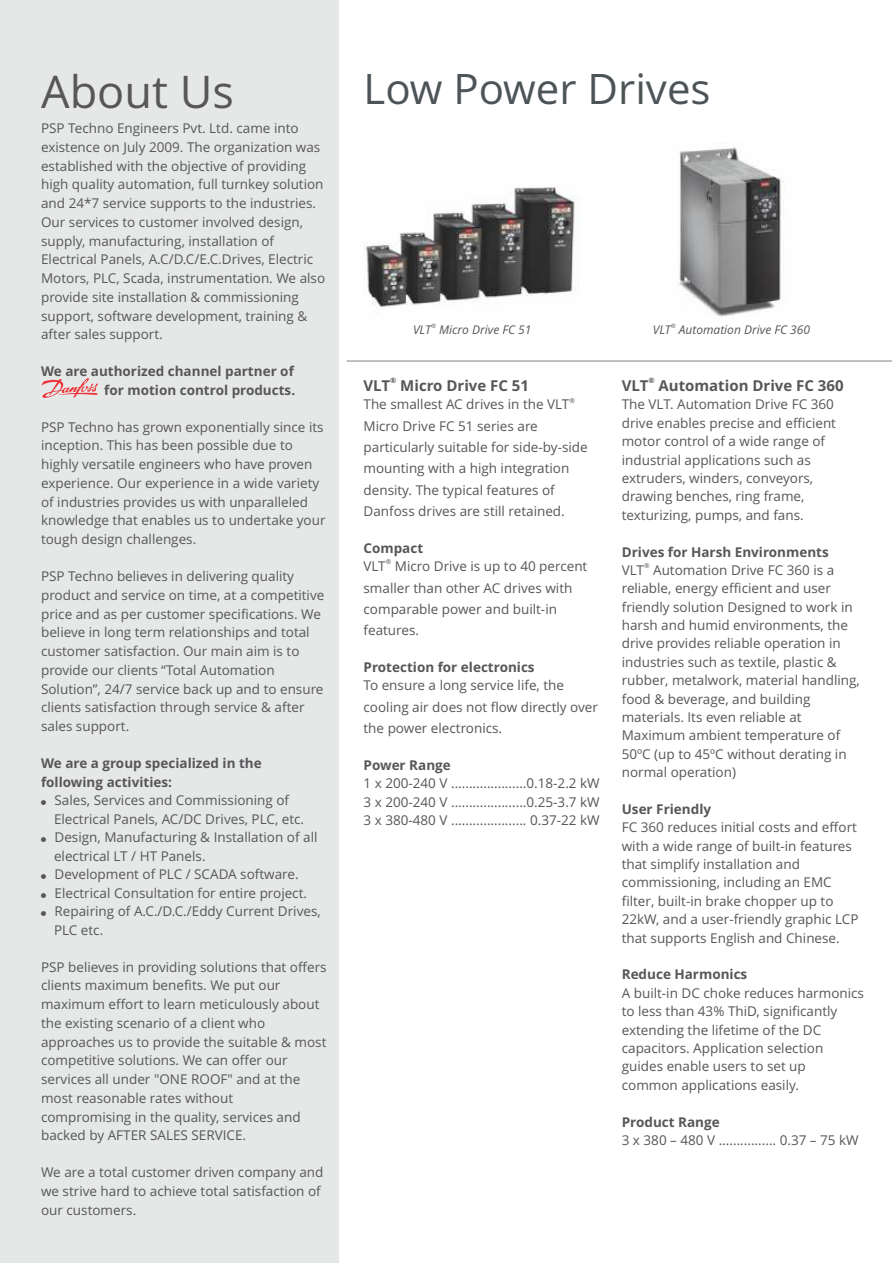
<style>
.page{position:relative;width:893px;height:1263px;background:#fff}
.page>*{position:absolute;margin:0;border:0;box-sizing:border-box;transform-origin:0 0}
.t1{font:45px "Open Sans";color:#575759}
.t2{font:42px "Open Sans";color:#4d5457}
.t3{font:700 15px "Open Sans";color:#575759}
.t4{font:13.5px/18.8px "Open Sans";color:#575759}
.t5{font:700 13.5px/18.8px "Open Sans";color:#575759;text-align:right}
.t6{font:italic 12px "Open Sans";color:#575759}
.t7{font:700 7.5px "Open Sans";color:#575759}
.t8{font:6.75px "Open Sans";color:#575759}
.t9{font:italic 6px "Open Sans";color:#575759}
</style>
<div class="page">
<div style="left:1px;top:0;width:337px;height:1263px;background:#e6e8e8"></div>
<img style="left:364px;top:187px;width:216px;height:123px">
<svg style="left:41px;top:378px;width:57px;height:20px"></svg>
<hr style="left:347px;top:360px;width:545px;height:2px;background:#a8abad">
<img style="left:678px;top:147px;width:107px;height:170px">
<h1 class="t1" style="left:41px;top:73px;width:194px">About Us</h1>
<h2 class="t2" style="left:364px;top:72px;width:349px">Low Power Drives</h2>
<p class="t4" style="left:41px;top:120px;width:286px">PSP Techno Engineers Pvt. Ltd. came into existence on July 2009. The organization was established with the objective of providing high quality automation, full turnkey solution and 24*7 service supports to the industries.<br>Our services to customer involved design, supply, manufacturing, installation of Electrical Panels, A.C/D.C/E.C.Drives, Electric Motors, PLC, Scada, instrumentation. We also provide site installation &amp; commissioning support, software development, training &amp; after sales support.</p>
<p class="t5" style="left:41px;top:363px;width:256px">We are authorized channel partner of for motion control products.</p>
<p class="t4" style="left:41px;top:419px;width:286px">PSP Techno has grown exponentially since its inception. This has been possible due to highly versatile engineers who have proven experience. Our experience in a wide variety of industries provides us with unparalleled knowledge that enables us to undertake your tough design challenges.</p>
<p class="t4" style="left:41px;top:568px;width:285px">PSP Techno believes in delivering quality product and service on time, at a competitive price and as per customer specifications. We believe in long term relationships and total customer satisfaction. Our main aim is to provide our clients “Total Automation Solution”, 24/7 service back up and to ensure clients satisfaction through service &amp; after sales support.</p>
<p class="t5" style="left:41px;top:755px;width:222px;text-align:left">We are a group specialized in the following activities:</p>
<p class="t4" style="left:54px;top:792px;width:252px;text-indent:-13px">●Sales, Services and Commissioning of<br>Electrical Panels, AC/DC Drives, PLC, etc.</p>
<p class="t4" style="left:54px;top:829px;width:265px;text-indent:-13px">●Design, Manufacturing &amp; Installation of all electrical LT / HT Panels.</p>
<p class="t4" style="left:41px;top:866px;width:259px">●Development of PLC / SCADA software.</p>
<p class="t4" style="left:41px;top:885px;width:268px">●Electrical Consultation for entire project.</p>
<p class="t4" style="left:54px;top:903px;width:268px;text-indent:-13px">●Repairing of A.C./D.C./Eddy Current Drives,<br>PLC etc.</p>
<p class="t4" style="left:41px;top:958px;width:287px">PSP believes in providing solutions that offers clients maximum benefits. We put our maximum effort to learn meticulously about the existing scenario of a client who approaches us to provide the suitable &amp; most competitive solutions. We can offer our services all under "ONE ROOF" and at the most reasonable rates without compromising in the quality, services and backed by AFTER SALES SERVICE.</p>
<p class="t4" style="left:41px;top:1164px;width:284px">We are a total customer driven company and we strive hard to achieve total satisfaction of our customers.</p>
<p class="t9" style="left:431px;top:323px;width:6px">®</p>
<p class="t6" style="left:413px;top:325px;width:120px">VLT Micro Drive FC 51</p>
<p class="t9" style="left:671px;top:323px;width:6px">®</p>
<p class="t6" style="left:653px;top:325px;width:159px">VLT Automation Drive FC 360</p>
<p class="t7" style="left:390px;top:377px;width:8px">®</p>
<p class="t3" style="left:364px;top:379px;width:167px">VLT Micro Drive FC 51</p>
<p class="t8" style="left:569px;top:397px;width:7px">®</p>
<p class="t4" style="left:364px;top:395px;width:226px;line-height:21.3px">The smallest AC drives in the VLT Micro Drive FC 51 series are particularly suitable for side-by-side mounting with a high integration density. The typical features of Danfoss drives are still retained.</p>
<p class="t5" style="left:364px;top:540px;width:61px">Compact</p>
<p class="t8" style="left:386px;top:559px;width:7px">®</p>
<p class="t4" style="left:364px;top:557px;width:225px;line-height:21.3px">VLT Micro Drive is up to 40 percent smaller than other AC drives with comparable power and built-in features.</p>
<p class="t5" style="left:364px;top:659px;width:173px">Protection for electronics</p>
<p class="t4" style="left:364px;top:676px;width:236px;line-height:21.3px">To ensure a long service life, the cooling air does not flow directly over the power electronics.</p>
<p class="t5" style="left:364px;top:757px;width:89px">Power Range</p>
<p class="t4" style="left:364px;top:775px;width:238px;text-align:justify">1 x 200-240 V .....................0.18-2.2 kW 3 x 200-240 V .....................0.25-3.7 kW 3 x 380-480 V ..................... 0.37-22 kW</p>
<p class="t7" style="left:648px;top:377px;width:8px">®</p>
<p class="t3" style="left:622px;top:379px;width:223px">VLT Automation Drive FC 360</p>
<p class="t4" style="left:622px;top:397px;width:216px">The VLT. Automation Drive FC 360 drive enables precise and efficient motor control of a wide range of industrial applications such as extruders, winders, conveyors, drawing benches, ring frame, texturizing, pumps, and fans.</p>
<p class="t5" style="left:622px;top:544px;width:209px">Drives for Harsh Environments</p>
<p class="t8" style="left:644px;top:563px;width:7px">®</p>
<p class="t4" style="left:622px;top:562px;width:240px">VLT Automation Drive FC 360 is a reliable, energy efficient and user friendly solution Designed to work in harsh and humid environments, the drive provides reliable operation in industries such as textile, plastic &amp; rubber, metalwork, material handling, food &amp; beverage, and building materials. Its even reliable at Maximum ambient temperature of 50ºC (up to 45ºC without derating in normal operation)</p>
<p class="t5" style="left:622px;top:801px;width:91px">User Friendly</p>
<p class="t4" style="left:622px;top:819px;width:238px">FC 360 reduces initial costs and effort with a wide range of built-in features that simplify installation and commissioning, including an EMC filter, built-in brake chopper up to 22kW, and a user-friendly graphic LCP that supports English and Chinese.</p>
<p class="t5" style="left:622px;top:966px;width:127px">Reduce Harmonics</p>
<p class="t4" style="left:622px;top:985px;width:244px">A built-in DC choke reduces harmonics to less than 43% ThiD, significantly extending the lifetime of the DC capacitors. Application selection guides enable users to set up common applications easily.</p>
<p class="t5" style="left:622px;top:1113px;width:99px">Product Range</p>
<p class="t4" style="left:622px;top:1132px;width:239px">3 x 380 – 480 V ................ 0.37 – 75 kW</p>
</div>
